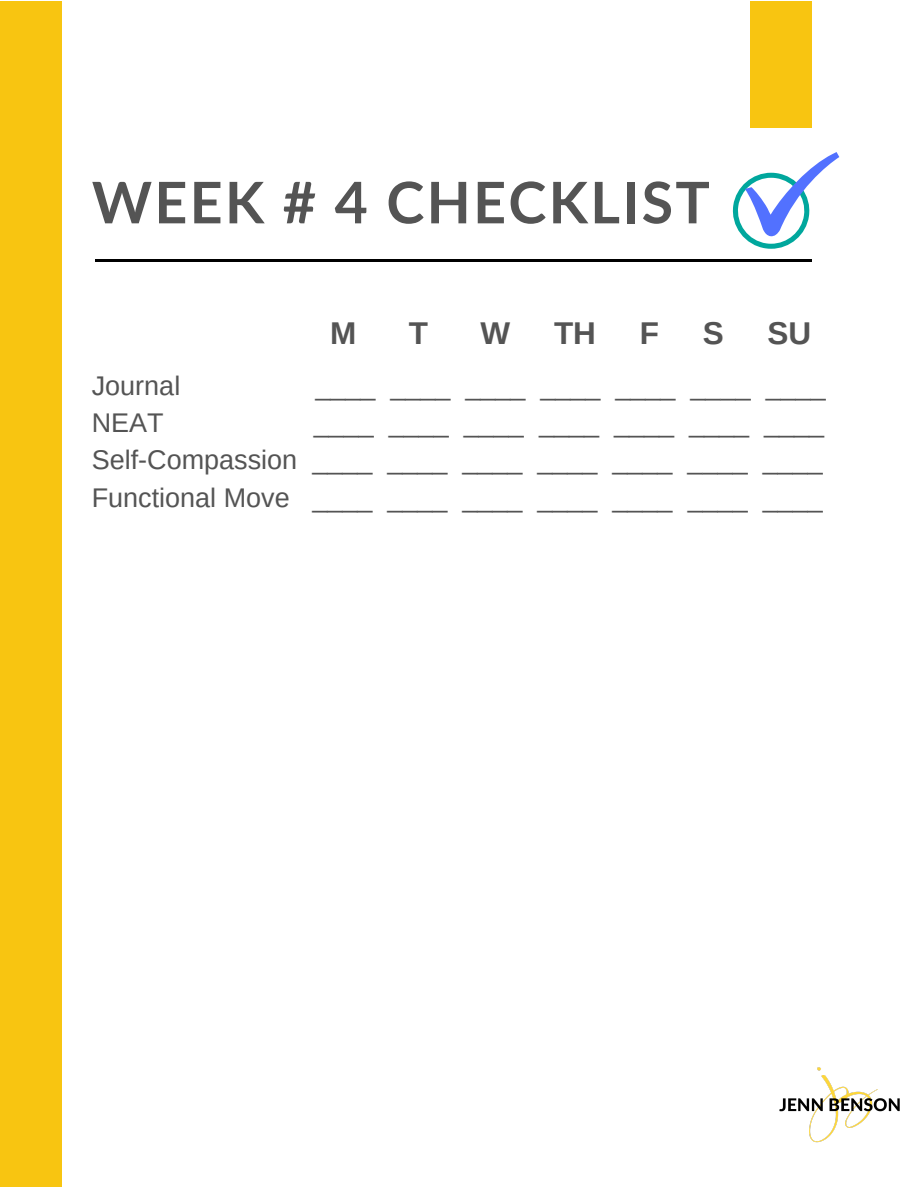
<style>
.page{position:relative;width:918px;height:1188px;background:#fff}
.page>*{position:absolute;margin:0;border:0;box-sizing:border-box;transform-origin:0 0}
.t1{font:700 57.3px "Lato";letter-spacing:.04em;color:#545454}
.t2{font:700 31.5px "Arimo";color:#545454}
.t3{font:27px/37.2px "Arimo";color:#545454;text-align:justify}
</style>
<div class="page">
<div style="left:751px;top:1px;width:60px;height:126px;background:#f8c511"></div>
<div style="left:1px;top:1px;width:61px;height:1186px;background:#f8c511"></div>
<img style="left:779px;top:1067px;width:121px;height:76px">
<hr style="left:95px;top:260px;width:717px;height:2px;background:#000">
<svg style="left:733px;top:152px;width:106px;height:97px"></svg>
<h1 class="t1" style="left:92px;top:167px;width:620px">WEEK # 4 CHECKLIST</h1>
<p class="t3" style="left:92px;top:367px;width:90px">Journal</p>
<p class="t2" style="left:330px;top:316px;width:28px">M</p>
<p class="t2" style="left:409px;top:316px;width:21px">T</p>
<p class="t2" style="left:481px;top:316px;width:31px">W</p>
<p class="t2" style="left:554px;top:316px;width:43px">TH</p>
<p class="t2" style="left:640px;top:316px;width:21px">F</p>
<p class="t2" style="left:703px;top:316px;width:22px">S</p>
<p class="t2" style="left:768px;top:316px;width:45px">SU</p>
<p class="t3" style="left:315px;top:367px;width:512px">____ ____ ____ ____ ____ ____ ____</p>
<p class="t3" style="left:92px;top:404px;width:73px">NEAT</p>
<p class="t3" style="left:92px;top:404px;width:734px;text-indent:222px">____ ____ ____ ____ ____ ____ ____ Self-Compassion ____ ____ ____ ____ ____ ____ ____ Functional Move ____ ____ ____ ____ ____ ____ ____</p>
</div>
